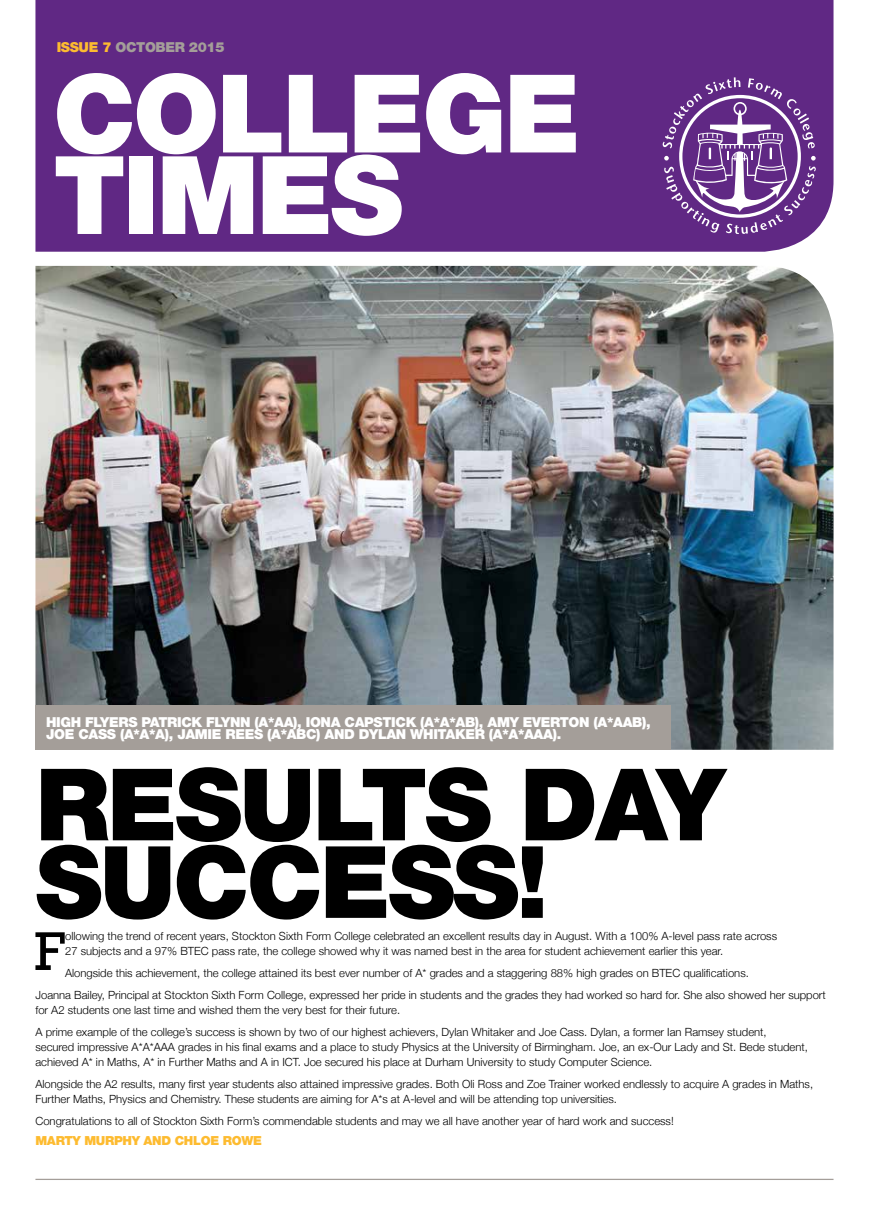
<style>
.page{position:relative;width:869px;height:1216px;background:#fff}
.page>*{position:absolute;margin:0;border:0;box-sizing:border-box;transform-origin:0 0}
.t1{font:900 108.62px/81.5px "Helvetica Neue";letter-spacing:-.025em;color:#fff}
.t2{font:900 100px/77.5px "Helvetica Neue";letter-spacing:-.025em;color:#000}
.t3{font:55.38px "Rockwell";color:#000}
.t4{font:900 13.75px/12.5px "Helvetica Neue";letter-spacing:-.025em;color:#fff}
.t5{font:900 13.75px "Helvetica Neue";letter-spacing:-.025em;color:#a49e99}
.t6{font:900 12.5px "Helvetica Neue";letter-spacing:-.025em;color:#fdbb30}
.t7{font:300 11.25px/15px "Helvetica Neue";color:#000}
.s1{color:#fdbb30}
</style>
<div class="page">
<hr style="left:35px;top:1178px;width:798px;height:1px;background:#a49e99">
<div style="left:35px;top:0;width:798px;height:252px;background:#602884"></div>
<svg style="left:662px;top:77px;width:153px;height:157px;background:#80539c"></svg>
<img style="left:35px;top:266px;width:798px;height:483px">
<div style="left:35px;top:705px;width:635px;height:44px;background:#a49e99"></div>
<p class="t5" style="left:57px;top:39px;width:169px"><span class="s1">ISSUE 7</span> OCTOBER 2015</p>
<h1 class="t1" style="left:53px;top:72px;width:528px">COLLEGE<br>TIMES</h1>
<p class="t4" style="left:46px;top:715px;width:606px">HIGH FLYERS PATRICK FLYNN (A*AA), IONA CAPSTICK (A*A*AB), AMY EVERTON (A*AAB),<br>JOE CASS (A*A*A), JAMIE REES (A*ABC) AND DYLAN WHITAKER (A*A*AAA).</p>
<h2 class="t2" style="left:35px;top:765px;width:690px">RESULTS DAY<br>SUCCESS!</h2>
<h3 class="t3" style="left:34px;top:919px;width:32px">F</h3>
<p class="t7" style="left:65px;top:927px;width:713px">ollowing the trend of recent years, Stockton Sixth Form College celebrated an excellent results day in August. With a 100% A-level pass rate across<br>27 subjects and a 97% BTEC pass rate, the college showed why it was named best in the area for student achievement earlier this year.</p>
<p class="t7" style="left:35px;top:961px;width:791px;line-height:22.1px;text-indent:30px">Alongside this achievement, the college attained its best ever number of A* grades and a staggering 88% high grades on BTEC qualifications.<br>Joanna Bailey, Principal at Stockton Sixth Form College, expressed her pride in students and the grades they had worked so hard for. She also showed her support</p>
<p class="t7" style="left:35px;top:998px;width:732px;line-height:22.1px">for A2 students one last time and wished them the very best for their future.<br>A prime example of the college’s success is shown by two of our highest achievers, Dylan Whitaker and Joe Cass. Dylan, a former Ian Ramsey student,</p>
<p class="t7" style="left:35px;top:1038px;width:773px">secured impressive A*A*AAA grades in his final exams and a place to study Physics at the University of Birmingham. Joe, an ex-Our Lady and St. Bede student, achieved A* in Maths, A* in Further Maths and A in ICT. Joe secured his place at Durham University to study Computer Science.</p>
<p class="t7" style="left:35px;top:1075px;width:778px">Alongside the A2 results, many first year students also attained impressive grades. Both Oli Ross and Zoe Trainer worked endlessly to acquire A grades in Maths,<br>Further Maths, Physics and Chemistry. These students are aiming for A*s at A-level and will be attending top universities.</p>
<p class="t7" style="left:35px;top:1113px;width:639px">Congratulations to all of Stockton Sixth Form’s commendable students and may we all have another year of hard work and success!</p>
<p class="t6" style="left:35px;top:1133px;width:228px">MARTY MURPHY AND CHLOE ROWE</p>
</div>
